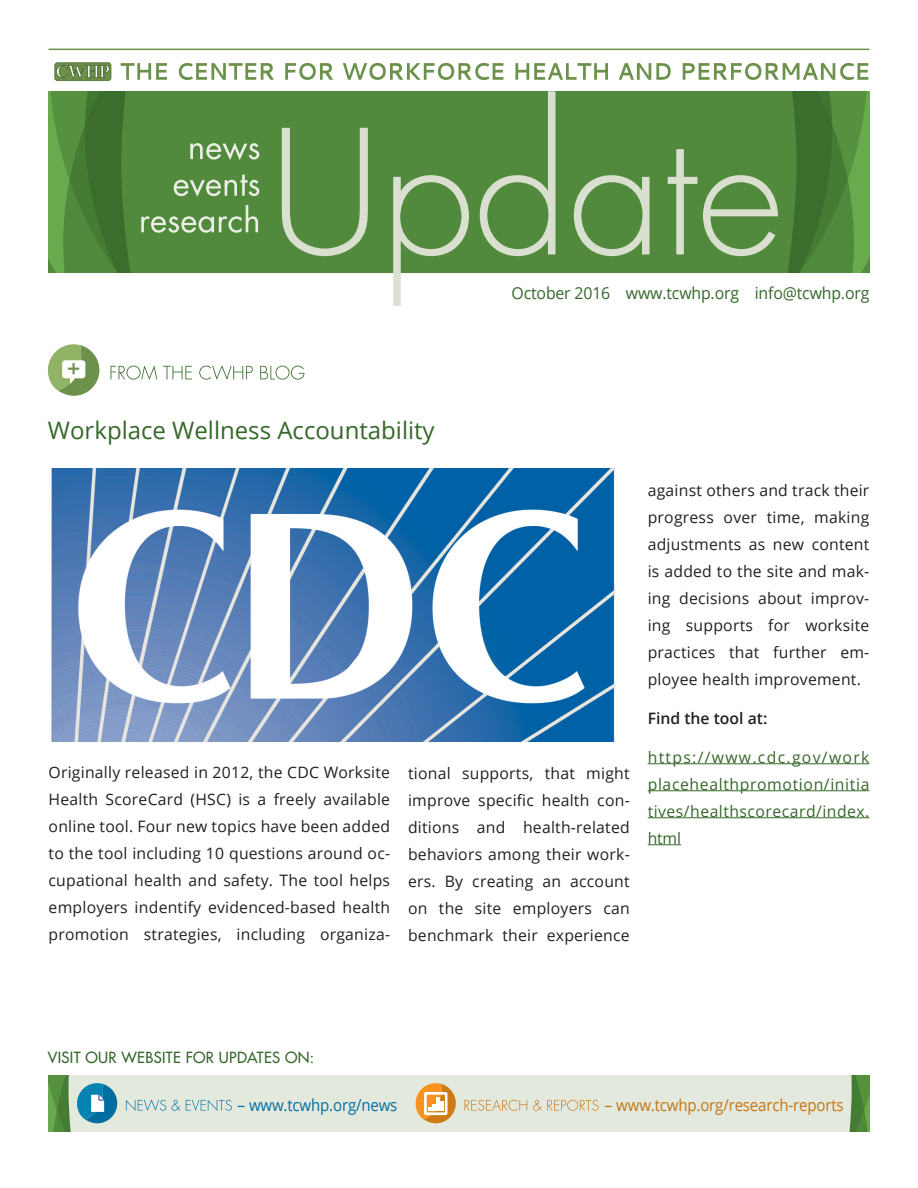
<style>
.page{position:relative;width:918px;height:1188px;background:#fff}
.page>*{position:absolute;margin:0;border:0;box-sizing:border-box;transform-origin:0 0}
.Headline_Green{font:24px "Open Sans";color:#356729}
.t1{font:800 20.7px "Avenir LT Std";color:#6c914a}
.t2{font:16.5px "Open Sans";letter-spacing:-.01em;color:#356729;scale:.96 1}
.t3{font:16.5px "Open Sans";letter-spacing:-.01em;color:#c27414;scale:.96 1}
.t4{font:16.5px "Open Sans";letter-spacing:-.01em;color:#006da1;scale:.96 1}
.Body{font:15.75px/27px "Open Sans";letter-spacing:.015em;color:#231f20;text-align:justify}
.Body-2{font:15.75px/27px "Open Sans";letter-spacing:.03em;color:#356729;text-align:justify}
.Subhead{font:600 15.75px "Open Sans";color:#231f20}
.t5{font:15px "Futura";letter-spacing:.02em;color:#356729}
</style>
<div class="page">
<svg style="left:797px;top:91px;width:72px;height:182px;background:#4b8438"></svg>
<svg style="left:778px;top:91px;width:19px;height:182px;background:#4d853a"></svg>
<hr style="left:49px;top:49px;width:820px;height:1px;background:#6c914a">
<svg style="left:121px;top:63px;width:747px;height:17px"></svg>
<svg style="left:49px;top:91px;width:233px;height:182px;background:#558b42"></svg>
<svg style="left:282px;top:91px;width:496px;height:215px;fill:#518a3d"></svg>
<div style="left:55px;top:63px;width:56px;height:17px;background:#6c914a;border-radius:2px"></div>
<div style="left:55px;top:63px;width:56px;height:18px;border:1px solid #547439;border-radius:2px"></div>
<svg style="left:56px;top:65px;width:53px;height:13px"></svg>
<svg style="left:852px;top:1075px;width:17px;height:57px"></svg>
<div style="left:279px;top:1075px;width:573px;height:57px;background:#e3eadd"></div>
<svg style="left:49px;top:1075px;width:230px;height:57px;background:#c1d6ca"></svg>
<svg style="left:416px;top:1083px;width:40px;height:40px"></svg>
<svg style="left:464px;top:1100px;width:135px;height:11px"></svg>
<svg style="left:48px;top:344px;width:51px;height:52px"></svg>
<svg style="left:111px;top:365px;width:193px;height:15px"></svg>
<img style="left:51px;top:469px;width:564px;height:272px">
<hr style="left:648px;top:763px;width:221px;height:1px;background:#356729">
<hr style="left:648px;top:790px;width:221px;height:1px;background:#356729">
<hr style="left:648px;top:817px;width:221px;height:1px;background:#356729">
<hr style="left:648px;top:844px;width:33px;height:1px;background:#356729">
<p class="t1" style="left:67px;top:356px;width:15px">+</p>
<p class="Headline_Green" style="left:48px;top:414px;width:388px">Workplace Wellness Accountability</p>
<p class="t2" style="left:512px;top:281px;width:374px">October 2016 www.tcwhp.org info@tcwhp.org</p>
<p class="Body" style="left:49px;top:758px;width:343px">Originally released in 2012, the CDC Worksite Health ScoreCard (HSC) is a freely available online tool. Four new topics have been added to the tool including 10 questions around oc&shy;cupational health and safety. The tool helps employers indentify evidenced-based health promotion strategies, including organiza-</p>
<p class="Body" style="left:408px;top:759px;width:223px">tional supports, that might improve specific health con&shy;ditions and health-related behaviors among their work&shy;ers. By creating an account on the site employers can benchmark their experience</p>
<p class="Body" style="left:648px;top:476px;width:223px">against others and track their progress over time, making adjustments as new content is added to the site and mak&shy;ing decisions about improv&shy;ing supports for worksite practices that further em&shy;ployee health improvement.</p>
<p class="Subhead" style="left:648px;top:707px;width:121px">Find the tool at:</p>
<p class="Body-2" style="left:648px;top:743px;width:223px">https://www.cdc.gov/work placehealthpromotion/initia tives/healthscorecard/index. html</p>
<p class="t5" style="left:48px;top:1047px;width:268px">VISIT OUR WEBSITE FOR UPDATES ON:</p>
<p class="t4" style="left:237px;top:1093px;width:168px">– www.tcwhp.org/news</p>
<p class="t3" style="left:605px;top:1093px;width:251px">– www.tcwhp.org/research-reports</p>
</div>
